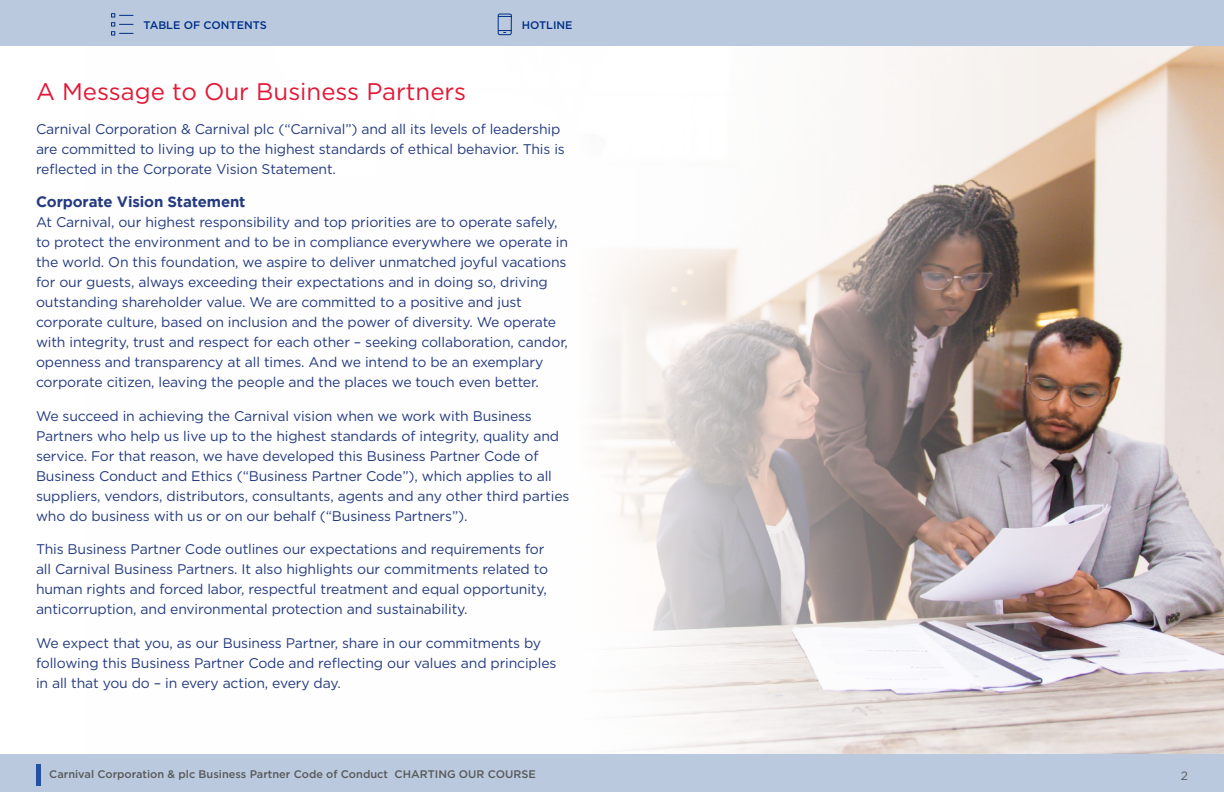
<style>
.page{position:relative;width:1224px;height:792px;background:#fff}
.page>*{position:absolute;margin:0;border:0;box-sizing:border-box;transform-origin:0 0}
.t1{font:24px "Gotham";color:#e31837}
.t2{font:700 15px "Gotham";letter-spacing:-.01em;color:#253b80}
.t3{font:14px/20px "Gotham";letter-spacing:-.01em;color:#253b80}
.t4{font:12px "Gotham";color:#58595b}
.t5{font:500 11px "Gotham";color:#58595b}
.t6{font:500 11px "Gotham";color:#002f87}
</style>
<div class="page">
<img style="left:596px;top:46px;width:628px;height:708px">
<div style="left:0;top:0;width:1224px;height:46px;background:#bac9de"></div>
<div style="left:0;top:754px;width:1224px;height:38px;background:#bac9de"></div>
<svg style="left:111px;top:13px;width:23px;height:23px"></svg>
<div style="left:36px;top:764px;width:5px;height:21px;background:#2352a4"></div>
<svg style="left:497px;top:13px;width:15px;height:23px"></svg>
<p class="t6" style="left:144px;top:18px;width:125px">TABLE OF CONTENTS</p>
<p class="t6" style="left:522px;top:18px;width:52px">HOTLINE</p>
<h1 class="t1" style="left:36px;top:76px;width:432px">A Message to Our Business Partners</h1>
<p class="t3" style="left:36px;top:118px;width:530px">Carnival Corporation &amp; Carnival plc (“Carnival”) and all its levels of leadership are committed to living up to the highest standards of ethical behavior. This is reflected in the Corporate Vision Statement.</p>
<p class="t2" style="left:36px;top:193px;width:211px">Corporate Vision Statement</p>
<p class="t3" style="left:36px;top:212px;width:534px">At Carnival, our highest responsibility and top priorities are to operate safely, to protect the environment and to be in compliance everywhere we operate in the world. On this foundation, we aspire to deliver unmatched joyful vacations for our guests, always exceeding their expectations and in doing so, driving outstanding shareholder value. We are committed to a positive and just corporate culture, based on inclusion and the power of diversity. We operate with integrity, trust and respect for each other – seeking collaboration, candor, openness and transparency at all times. And we intend to be an exemplary corporate citizen, leaving the people and the places we touch even better.</p>
<p class="t3" style="left:36px;top:405px;width:535px">We succeed in achieving the Carnival vision when we work with Business Partners who help us live up to the highest standards of integrity, quality and service. For that reason, we have developed this Business Partner Code of Business Conduct and Ethics (“Business Partner Code”), which applies to all suppliers, vendors, distributors, consultants, agents and any other third parties who do business with us or on our behalf (“Business Partners”).</p>
<p class="t3" style="left:36px;top:539px;width:514px">This Business Partner Code outlines our expectations and requirements for all Carnival Business Partners. It also highlights our commitments related to human rights and forced labor, respectful treatment and equal opportunity, anticorruption, and environmental protection and sustainability.</p>
<p class="t3" style="left:36px;top:633px;width:522px">We expect that you, as our Business Partner, share in our commitments by following this Business Partner Code and reflecting our values and principles in all that you do – in every action, every day.</p>
<p class="t5" style="left:49px;top:767px;width:488px">Carnival Corporation &amp; plc Business Partner Code of Conduct CHARTING OUR COURSE</p>
<p class="t4" style="left:1181px;top:768px;width:9px">2</p>
</div>
